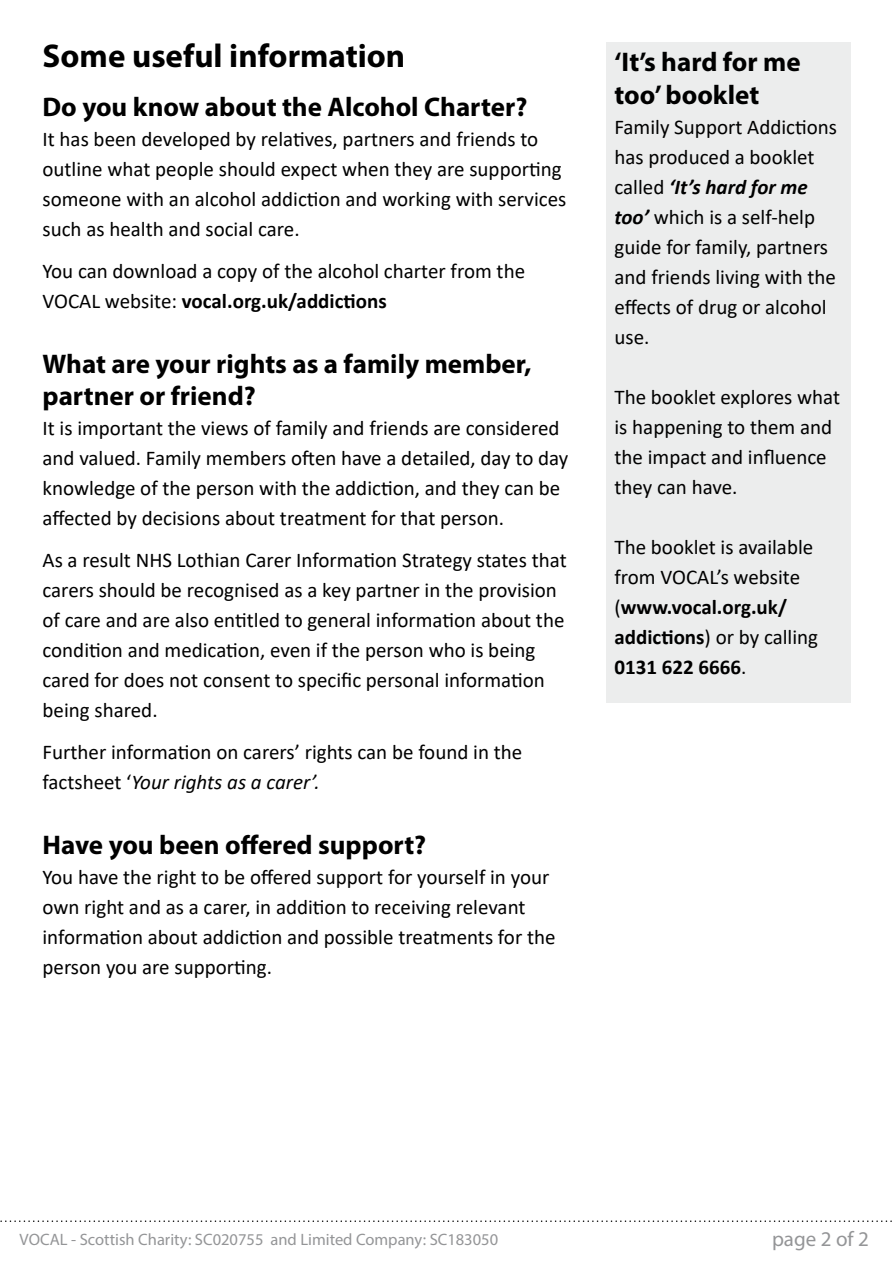
<style>
.page{position:relative;width:893px;height:1263px;background:#fff}
.page>*{position:absolute;margin:0;border:0;box-sizing:border-box;transform-origin:0 0}
.t1{font:700 33px "Myriad Pro";color:#000}
.t2{font:700 27px/32.4px "Myriad Pro";color:#000}
.t3{font:21px/30px "Calibri";color:#000}
.t4{font:21px "Myriad Pro";color:#949597}
.t5{font:16.5px "Myriad Pro";color:#949597}
.s1{font-weight:700}
.s2{font-style:italic}
.s3{font-weight:700;font-style:italic}
</style>
<div class="page">
<div style="left:606px;top:43px;width:244px;height:660px;background:#eceded"></div>
<svg style="left:0;top:1220px;width:892px;height:2px"></svg>
<h1 class="t1" style="left:43px;top:35px;width:364px">Some useful information</h1>
<p class="t2" style="left:43px;top:90px;width:486px">Do you know about the Alcohol Charter?</p>
<p class="t3" style="left:43px;top:123px;width:525px">It has been developed by relatives, partners and friends to outline what people should expect when they are supporting someone with an alcohol addiction and working with services such as health and social care.</p>
<p class="t3" style="left:43px;top:255px;width:484px">You can download a copy of the alcohol charter from the<br>VOCAL website: <span class="s1">vocal.org.uk/addictions</span></p>
<p class="t2" style="left:43px;top:347px;width:490px">What are your rights as a family member, partner or friend?</p>
<p class="t3" style="left:43px;top:413px;width:527px">It is important the views of family and friends are considered and valued. Family members often have a detailed, day to day knowledge of the person with the addiction, and they can be affected by decisions about treatment for that person.</p>
<p class="t3" style="left:43px;top:545px;width:526px">As a result NHS Lothian Carer Information Strategy states that carers should be recognised as a key partner in the provision of care and are also entitled to general information about the condition and medication, even if the person who is being cared for does not consent to specific personal information being shared.</p>
<p class="t3" style="left:43px;top:737px;width:481px">Further information on carers’ rights can be found in the factsheet ‘<span class="s2">Your rights as a carer’.</span></p>
<p class="t2" style="left:43px;top:828px;width:385px">Have you been offered support?</p>
<p class="t3" style="left:43px;top:861px;width:515px">You have the right to be offered support for yourself in your own right and as a carer, in addition to receiving relevant information about addiction and possible treatments for the person you are supporting.</p>
<p class="t2" style="left:614px;top:45px;width:188px">‘It’s hard for me too’ booklet</p>
<p class="t3" style="left:614px;top:111px;width:224px">Family Support Addictions has produced a booklet called <span class="s3">‘It’s hard for me too’</span> which is a self-help guide for family, partners and friends living with the effects of drug or alcohol use.</p>
<p class="t3" style="left:614px;top:381px;width:227px">The booklet explores what is happening to them and the impact and influence they can have.</p>
<p class="t3" style="left:614px;top:531px;width:205px">The booklet is available from VOCAL’s website (<span class="s1">www.vocal.org.uk/ addictions</span>) or by calling<br><span class="s1">0131 622 6666</span>.</p>
<p class="t5" style="left:20px;top:1229px;width:480px">VOCAL - Scottish Charity: SC020755 and Limited Company: SC183050</p>
<p class="t4" style="left:772px;top:1226px;width:98px">page 2 of 2</p>
</div>
